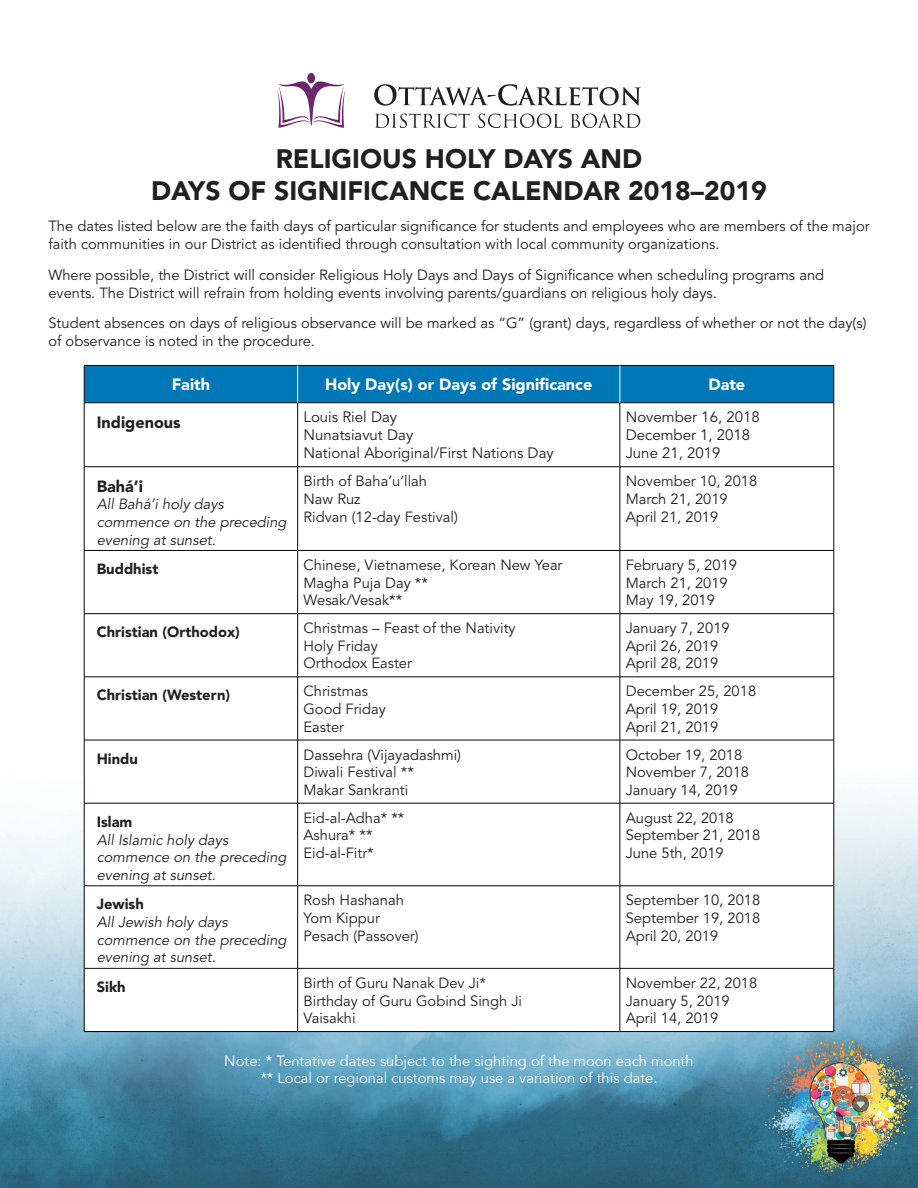
<style>
.page{position:relative;width:918px;height:1188px;background:#fff}
.page>*{position:absolute;margin:0;border:0;box-sizing:border-box;transform-origin:0 0}
.t1{font:900 26.55px/32.4px "Avenir LT Std";color:#231f20;text-align:center}
.t2{font:900 16.2px "Avenir LT Std";color:#fff}
.t3{font:900 16.2px "Avenir LT Std";color:#231f20}
.t4{font:15px/18px "Avenir LT Std";color:#231f20}
.t5{font:14.7px/17.7px "Avenir LT Std";color:#231f20}
.t6{font:italic 14.7px/17.7px "Avenir LT Std";color:#231f20}
.t7{font:14.7px/17.7px "Avenir LT Std";color:#fff;text-align:center}
.t8{font:900 14.7px "Avenir LT Std";color:#231f20}
</style>
<div class="page">
<img style="left:0;top:72px;width:918px;height:1116px">
<svg style="left:277px;top:73px;width:68px;height:55px"></svg>
<svg style="left:374px;top:84px;width:267px;height:22px"></svg>
<svg style="left:375px;top:114px;width:265px;height:14px"></svg>
<div style="left:85px;top:366px;width:749px;height:36px;background:#0078b7"></div>
<svg style="left:85px;top:403px;width:749px;height:628px"></svg>
<hr style="left:84px;top:365px;width:214px;height:1px;background:#040503">
<hr style="left:84px;top:366px;width:1px;height:37px;background:#040503">
<hr style="left:298px;top:365px;width:322px;height:1px;background:#040503">
<hr style="left:620px;top:365px;width:214px;height:1px;background:#040503">
<hr style="left:834px;top:366px;width:1px;height:37px;background:#040503">
<hr style="left:84px;top:402px;width:214px;height:1px;background:#040503">
<hr style="left:84px;top:403px;width:1px;height:64px;background:#040503">
<hr style="left:298px;top:402px;width:322px;height:1px;background:#040503">
<hr style="left:297px;top:403px;width:1px;height:64px;background:#040503">
<hr style="left:620px;top:402px;width:214px;height:1px;background:#040503">
<hr style="left:620px;top:403px;width:1px;height:64px;background:#040503">
<hr style="left:834px;top:403px;width:1px;height:64px;background:#040503">
<hr style="left:84px;top:467px;width:214px;height:1px;background:#040503">
<hr style="left:84px;top:467px;width:1px;height:83px;background:#040503">
<hr style="left:298px;top:467px;width:322px;height:1px;background:#040503">
<hr style="left:297px;top:467px;width:1px;height:83px;background:#040503">
<hr style="left:620px;top:467px;width:214px;height:1px;background:#040503">
<hr style="left:620px;top:467px;width:1px;height:83px;background:#040503">
<hr style="left:834px;top:467px;width:1px;height:83px;background:#040503">
<hr style="left:84px;top:550px;width:214px;height:1px;background:#040503">
<hr style="left:84px;top:551px;width:1px;height:62px;background:#040503">
<hr style="left:298px;top:550px;width:322px;height:1px;background:#040503">
<hr style="left:297px;top:551px;width:1px;height:62px;background:#040503">
<hr style="left:620px;top:550px;width:214px;height:1px;background:#040503">
<hr style="left:620px;top:551px;width:1px;height:62px;background:#040503">
<hr style="left:834px;top:551px;width:1px;height:62px;background:#040503">
<hr style="left:84px;top:613px;width:214px;height:1px;background:#040503">
<hr style="left:84px;top:614px;width:1px;height:63px;background:#040503">
<hr style="left:298px;top:613px;width:322px;height:1px;background:#040503">
<hr style="left:297px;top:614px;width:1px;height:63px;background:#040503">
<hr style="left:620px;top:613px;width:214px;height:1px;background:#040503">
<hr style="left:620px;top:614px;width:1px;height:63px;background:#040503">
<hr style="left:834px;top:614px;width:1px;height:63px;background:#040503">
<hr style="left:84px;top:677px;width:214px;height:1px;background:#040503">
<hr style="left:84px;top:677px;width:1px;height:63px;background:#040503">
<hr style="left:298px;top:677px;width:322px;height:1px;background:#040503">
<hr style="left:297px;top:677px;width:1px;height:63px;background:#040503">
<hr style="left:620px;top:677px;width:214px;height:1px;background:#040503">
<hr style="left:620px;top:677px;width:1px;height:63px;background:#040503">
<hr style="left:834px;top:677px;width:1px;height:63px;background:#040503">
<hr style="left:84px;top:740px;width:214px;height:1px;background:#040503">
<hr style="left:84px;top:740px;width:1px;height:63px;background:#040503">
<hr style="left:298px;top:740px;width:322px;height:1px;background:#040503">
<hr style="left:297px;top:740px;width:1px;height:63px;background:#040503">
<hr style="left:620px;top:740px;width:214px;height:1px;background:#040503">
<hr style="left:620px;top:740px;width:1px;height:63px;background:#040503">
<hr style="left:834px;top:740px;width:1px;height:63px;background:#040503">
<hr style="left:84px;top:803px;width:214px;height:1px;background:#040503">
<hr style="left:84px;top:803px;width:1px;height:83px;background:#040503">
<hr style="left:298px;top:803px;width:322px;height:1px;background:#040503">
<hr style="left:297px;top:803px;width:1px;height:83px;background:#040503">
<hr style="left:620px;top:803px;width:214px;height:1px;background:#040503">
<hr style="left:620px;top:803px;width:1px;height:83px;background:#040503">
<hr style="left:834px;top:803px;width:1px;height:83px;background:#040503">
<hr style="left:84px;top:886px;width:214px;height:1px;background:#040503">
<hr style="left:84px;top:886px;width:1px;height:82px;background:#040503">
<hr style="left:298px;top:886px;width:322px;height:1px;background:#040503">
<hr style="left:297px;top:886px;width:1px;height:82px;background:#040503">
<hr style="left:620px;top:886px;width:214px;height:1px;background:#040503">
<hr style="left:620px;top:886px;width:1px;height:82px;background:#040503">
<hr style="left:834px;top:886px;width:1px;height:82px;background:#040503">
<hr style="left:84px;top:968px;width:214px;height:1px;background:#040503">
<hr style="left:84px;top:969px;width:1px;height:62px;background:#040503">
<hr style="left:298px;top:968px;width:322px;height:1px;background:#040503">
<hr style="left:297px;top:969px;width:1px;height:62px;background:#040503">
<hr style="left:620px;top:968px;width:214px;height:1px;background:#040503">
<hr style="left:620px;top:969px;width:1px;height:62px;background:#040503">
<hr style="left:834px;top:969px;width:1px;height:62px;background:#040503">
<hr style="left:84px;top:1031px;width:214px;height:1px;background:#040503">
<hr style="left:298px;top:1031px;width:322px;height:1px;background:#040503">
<hr style="left:620px;top:1031px;width:214px;height:1px;background:#040503">
<hr style="left:297px;top:366px;width:1px;height:37px;background:#fff">
<hr style="left:620px;top:366px;width:1px;height:37px;background:#fff">
<h1 class="t1" style="left:151px;top:142px;width:618px">RELIGIOUS HOLY DAYS AND<br>DAYS OF SIGNIFICANCE CALENDAR 2018–2019</h1>
<p class="t5" style="left:48px;top:218px;width:823px">The dates listed below are the faith days of particular significance for students and employees who are members of the major faith communities in our District as identified through consultation with local community organizations.</p>
<p class="t5" style="left:48px;top:266px;width:777px">Where possible, the District will consider Religious Holy Days and Days of Significance when scheduling programs and events. The District will refrain from holding events involving parents/guardians on religious holy days.</p>
<p class="t5" style="left:48px;top:315px;width:820px">Student absences on days of religious observance will be marked as “G” (grant) days, regardless of whether or not the day(s) of observance is noted in the procedure.</p>
<p class="t2" style="left:172px;top:375px;width:40px">Faith</p>
<p class="t2" style="left:325px;top:375px;width:269px">Holy Day(s) or Days of Significance</p>
<p class="t2" style="left:708px;top:375px;width:38px">Date</p>
<p class="t3" style="left:97px;top:412px;width:86px">Indigenous</p>
<p class="t4" style="left:304px;top:409px;width:252px">Louis Riel Day<br>Nunatsiavut Day<br>National Aboriginal/First Nations Day</p>
<p class="t4" style="left:626px;top:409px;width:135px">November 16, 2018<br>December 1, 2018<br>June 21, 2019</p>
<p class="t3" style="left:97px;top:476px;width:48px">Bahá’i</p>
<p class="t6" style="left:97px;top:496px;width:191px">All Bahá’i holy days commence on the preceding evening at sunset.</p>
<p class="t5" style="left:304px;top:473px;width:156px">Birth of Baha’u’llah<br>Naw Ruz<br>Ridvan (12-day Festival)</p>
<p class="t5" style="left:626px;top:473px;width:133px">November 10, 2018<br>March 21, 2019<br>April 21, 2019</p>
<p class="t8" style="left:97px;top:560px;width:63px">Buddhist</p>
<p class="t5" style="left:304px;top:556px;width:261px">Chinese, Vietnamese, Korean New Year<br>Magha Puja Day **<br>Wesak/Vesak**</p>
<p class="t5" style="left:626px;top:556px;width:113px">February 5, 2019<br>March 21, 2019<br>May 19, 2019</p>
<p class="t8" style="left:97px;top:623px;width:145px">Christian (Orthodox)</p>
<p class="t5" style="left:304px;top:620px;width:214px">Christmas – Feast of the Nativity<br>Holy Friday<br>Orthodox Easter</p>
<p class="t5" style="left:626px;top:620px;width:105px">January 7, 2019<br>April 26, 2019<br>April 28, 2019</p>
<p class="t8" style="left:97px;top:686px;width:135px">Christian (Western)</p>
<p class="t5" style="left:304px;top:683px;width:84px">Christmas<br>Good Friday<br>Easter</p>
<p class="t5" style="left:626px;top:683px;width:132px">December 25, 2018<br>April 19, 2019<br>April 21, 2019</p>
<p class="t8" style="left:97px;top:750px;width:43px">Hindu</p>
<p class="t5" style="left:304px;top:746px;width:159px">Dassehra (Vijayadashmi)<br>Diwali Festival **<br>Makar Sankranti</p>
<p class="t5" style="left:626px;top:746px;width:125px">October 19, 2018<br>November 7, 2018<br>January 14, 2019</p>
<p class="t8" style="left:97px;top:813px;width:37px">Islam</p>
<p class="t6" style="left:97px;top:831px;width:191px">All Islamic holy days commence on the preceding evening at sunset.</p>
<p class="t5" style="left:304px;top:809px;width:102px">Eid-al-Adha* **<br>Ashura* **<br>Eid-al-Fitr*</p>
<p class="t5" style="left:626px;top:809px;width:136px">August 22, 2018<br>September 21, 2018<br>June 5th, 2019</p>
<p class="t8" style="left:97px;top:895px;width:49px">Jewish</p>
<p class="t6" style="left:97px;top:914px;width:191px">All Jewish holy days commence on the preceding evening at sunset.</p>
<p class="t5" style="left:304px;top:892px;width:117px">Rosh Hashanah<br>Yom Kippur<br>Pesach (Passover)</p>
<p class="t5" style="left:626px;top:892px;width:136px;text-align:justify">September 10, 2018<br>September 19, 2018<br>April 20, 2019</p>
<p class="t8" style="left:97px;top:978px;width:30px">Sikh</p>
<p class="t5" style="left:304px;top:974px;width:220px">Birth of Guru Nanak Dev Ji*<br>Birthday of Guru Gobind Singh Ji<br>Vaisakhi</p>
<p class="t5" style="left:626px;top:974px;width:133px">November 22, 2018<br>January 5, 2019<br>April 14, 2019</p>
<p class="t7" style="left:224px;top:1052px;width:471px">Note: * Tentative dates subject to the sighting of the moon each month ** Local or regional customs may use a variation of this date.</p>
</div>
